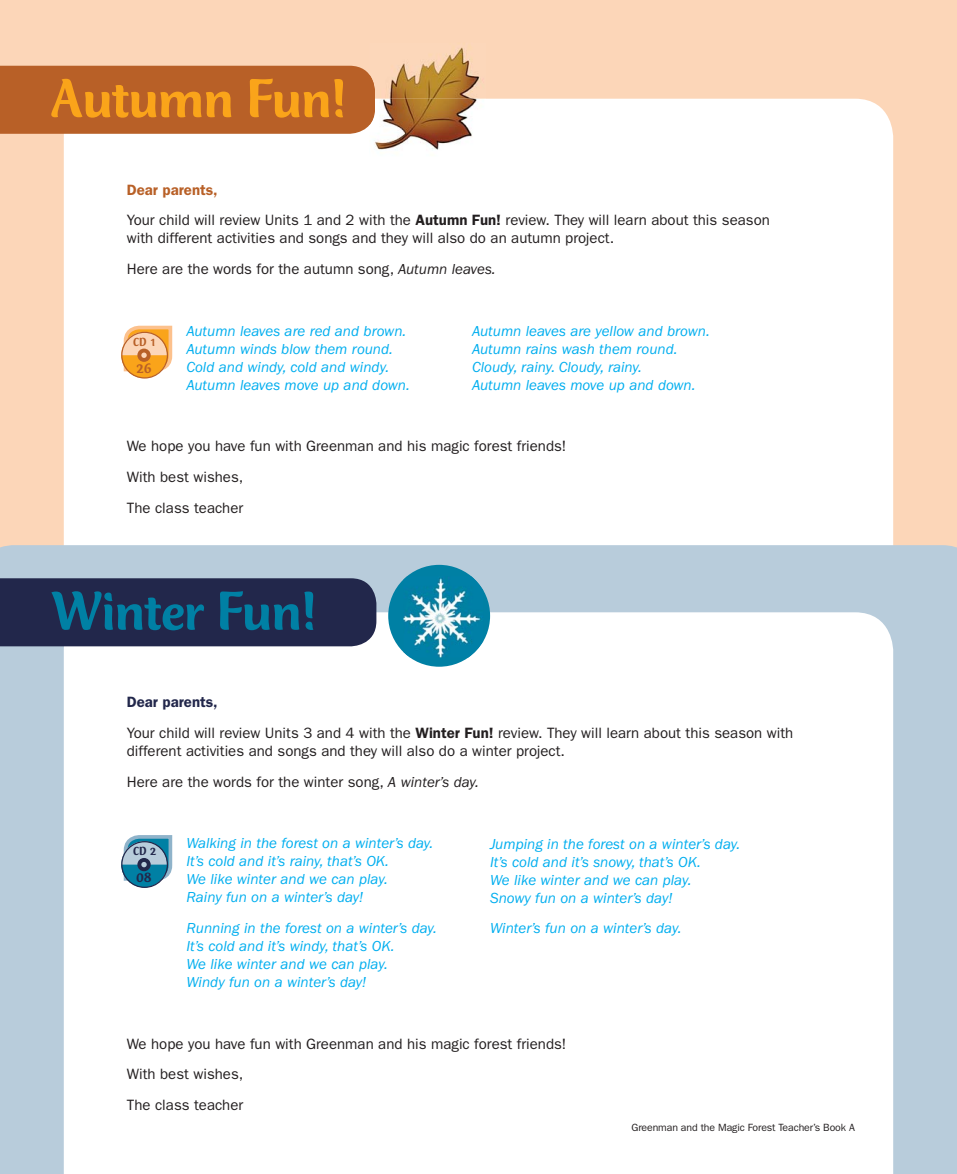
<style>
.page{position:relative;width:957px;height:1174px;background:#fff}
.page>*{position:absolute;margin:0;border:0;box-sizing:border-box;transform-origin:0 0}
.t1{font:500 57px "Club Type Std";letter-spacing:-.01em;color:#faa41a}
.t2{font:500 57px "Club Type Std";letter-spacing:-.01em;color:#0080a4}
.t3{font:italic 15px/18px "ITC Franklin Gothic Std";color:#00aeef}
.t4{font:15px/30.8px "ITC Franklin Gothic Std";color:#231f20}
.t5{font:500 14.7px "Club Type Std";color:#b86027}
.t6{font:500 14.7px "Club Type Std";color:#22274b}
.t7{font:500 12.15px "Club Type Std";color:#b86027}
.t8{font:500 12.15px "Club Type Std";color:#22274b}
.t9{font:10.5px "ITC Franklin Gothic Std";letter-spacing:-.01em;color:#231f20}
.s1{font-weight:600;color:#b86027}
.s2{font-weight:600}
.s3{font-style:italic}
.s4{font-weight:600;color:#22274b}
</style>
<div class="page">
<div style="left:0;top:0;width:957px;height:545px;background:#fcd6b8"></div>
<div style="left:64px;top:99px;width:829px;height:567px;background:#fff;border-radius:38px"></div>
<div style="left:0;top:545px;width:957px;height:629px;background:#b8ccdb"></div>
<svg style="left:64px;top:612px;width:829px;height:562px"></svg>
<div style="left:0;top:66px;width:369px;height:68px;background:#b86027"></div>
<img style="left:369px;top:43px;width:117px;height:107px">
<img style="left:369px;top:74px;width:6px;height:51px">
<svg style="left:121px;top:332px;width:46px;height:46px"></svg>
<svg style="left:121px;top:325px;width:52px;height:48px;background:#f5bc75"></svg>
<div style="left:121px;top:332px;width:47px;height:46px;border:1px solid #b86027;border-radius:50%"></div>
<div style="left:0;top:578px;width:376px;height:68px;background:#22274b"></div>
<div style="left:388px;top:565px;width:102px;height:101px;background:#0080a4;border-radius:50%"></div>
<img style="left:403px;top:576px;width:80px;height:81px">
<div style="left:121px;top:841px;width:46px;height:46px;background:#0080a4;border-radius:50%"></div>
<svg style="left:121px;top:833px;width:53px;height:49px"></svg>
<div style="left:121px;top:841px;width:47px;height:47px;border:1px solid #22274b;border-radius:50%"></div>
<h1 class="t1" style="left:51px;top:76px;width:297px">Autumn Fun!</h1>
<p class="t4" style="left:127px;top:175px;width:644px"><span class="s1">Dear parents,<br></span>Your child will review Units 1 and 2 with the <span class="s2">Autumn Fun!</span> review. They will learn about this season</p>
<p class="t4" style="left:127px;top:224px;width:489px">with different activities and songs and they will also do an autumn project.<br>Here are the words for the autumn song, <span class="s3">Autumn leaves.</span></p>
<p class="t7" style="left:133px;top:337px;width:25px">CD 1</p>
<p class="t5" style="left:137px;top:362px;width:16px">26</p>
<p class="t3" style="left:186px;top:322px;width:225px">Autumn leaves are red and brown.<br>Autumn winds blow them round.<br>Cold and windy, cold and windy.<br>Autumn leaves move up and down.</p>
<p class="t3" style="left:472px;top:323px;width:239px">Autumn leaves are yellow and brown.<br>Autumn rains wash them round.<br>Cloudy, rainy. Cloudy, rainy.<br>Autumn leaves move up and down.</p>
<p class="t4" style="left:127px;top:432px;width:441px">We hope you have fun with Greenman and his magic forest friends!<br>With best wishes,<br>The class teacher</p>
<h1 class="t2" style="left:52px;top:589px;width:266px">Winter Fun!</h1>
<p class="t4" style="left:127px;top:687px;width:668px"><span class="s4">Dear parents,<br></span>Your child will review Units 3 and 4 with the <span class="s2">Winter Fun!</span> review. They will learn about this season with</p>
<p class="t4" style="left:127px;top:736px;width:439px">different activities and songs and they will also do a winter project.<br>Here are the words for the winter song, <span class="s3">A winter’s day.</span></p>
<p class="t8" style="left:133px;top:846px;width:25px">CD 2</p>
<p class="t6" style="left:137px;top:871px;width:16px">08</p>
<p class="t3" style="left:186px;top:835px;width:248px">Walking in the forest on a winter’s day.<br>It’s cold and it’s rainy, that’s OK.<br>We like winter and we can play.<br>Rainy fun on a winter’s day!</p>
<p class="t3" style="left:186px;top:920px;width:252px">Running in the forest on a winter’s day.<br>It’s cold and it’s windy, that’s OK.<br>We like winter and we can play.<br>Windy fun on a winter’s day!</p>
<p class="t3" style="left:490px;top:835px;width:252px">Jumping in the forest on a winter’s day.<br>It’s cold and it’s snowy, that’s OK.<br>We like winter and we can play.<br>Snowy fun on a winter’s day!</p>
<p class="t3" style="left:490px;top:920px;width:193px">Winter’s fun on a winter’s day.</p>
<p class="t4" style="left:127px;top:1029px;width:441px">We hope you have fun with Greenman and his magic forest friends!<br>With best wishes,<br>The class teacher</p>
<p class="t9" style="left:631px;top:1123px;width:225px">Greenman and the Magic Forest Teacher’s Book A</p>
</div>
